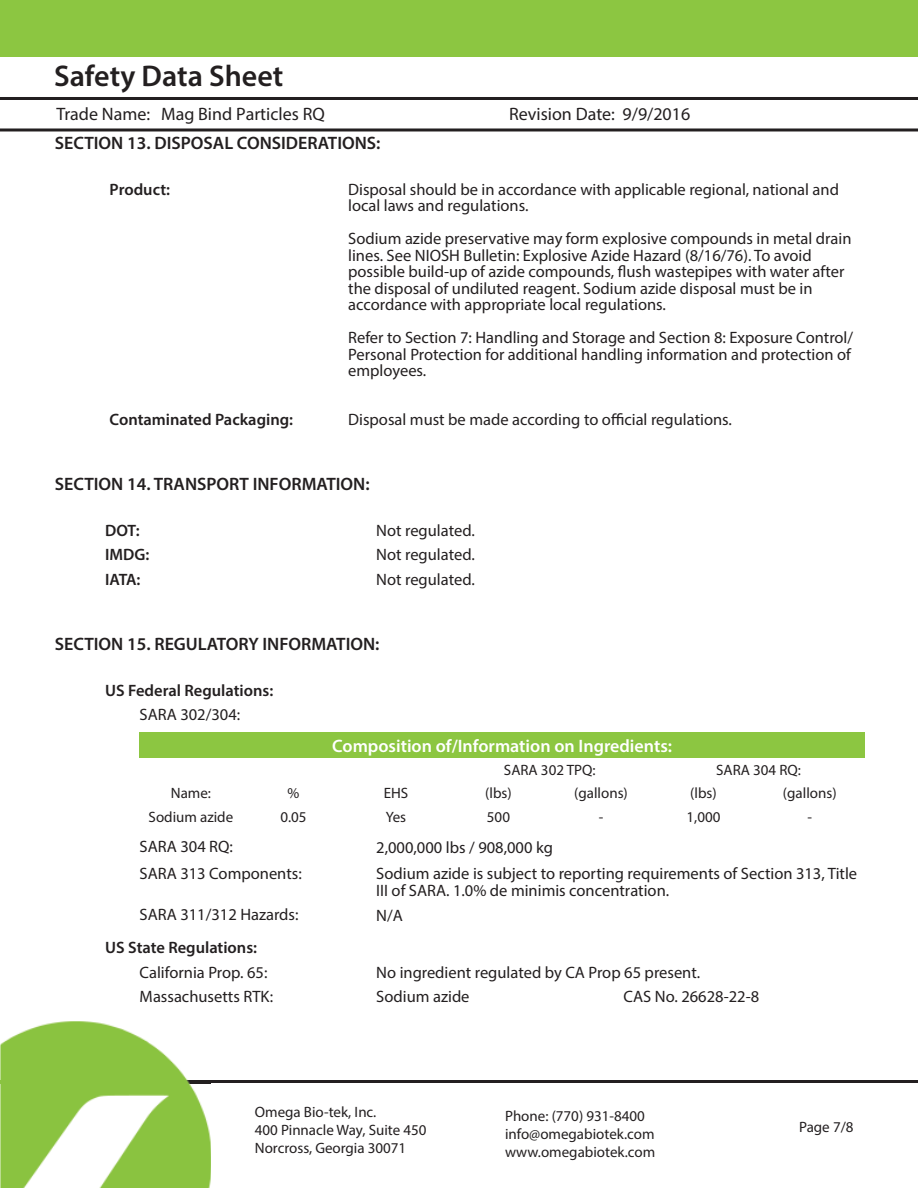
<style>
.page{position:relative;width:918px;height:1188px;background:#fff}
.page>*{position:absolute;margin:0;border:0;box-sizing:border-box;transform-origin:0 0}
.t1{font:600 30px "Myriad Pro";color:#231f20}
.t2{font:600 18px "Myriad Pro";color:#231f20}
.t3{font:18px "Myriad Pro";color:#231f20}
.t4{font:600 18px "Myriad Pro";color:#fff}
.t5{font:16.5px/16.5px "Myriad Pro";color:#231f20}
.t6{font:600 16.5px "Myriad Pro";color:#231f20}
.t7{font:15px/18px "Myriad Pro";color:#231f20}
</style>
<div class="page">
<div style="left:0;top:0;width:918px;height:56px;background:#8cc641"></div>
<hr style="left:0;top:97px;width:918px;height:3px;background:#231f20">
<hr style="left:0;top:128px;width:918px;height:3px;background:#231f20">
<hr style="left:0;top:1080px;width:918px;height:3px;background:#231f20">
<img style="left:0;top:1021px;width:211px;height:167px">
<img style="left:0;top:1080px;width:211px;height:3px">
<div style="left:140px;top:732px;width:725px;height:26px;background:#8cc641"></div>
<h1 class="t1" style="left:54px;top:64px;width:231px">Safety Data Sheet</h1>
<p class="t3" style="left:161px;top:108px;width:165px">Mag Bind Particles RQ</p>
<p class="t3" style="left:56px;top:107px;width:95px">Trade Name:</p>
<p class="t3" style="left:509px;top:107px;width:183px">Revision Date: 9/9/2016</p>
<p class="t2" style="left:55px;top:136px;width:327px">SECTION 13. DISPOSAL CONSIDERATIONS:</p>
<p class="t6" style="left:110px;top:183px;width:62px">Product:</p>
<p class="t5" style="left:348px;top:182px;width:492px">Disposal should be in accordance with applicable regional, national and local laws and regulations.</p>
<p class="t5" style="left:348px;top:231px;width:505px">Sodium azide preservative may form explosive compounds in metal drain lines. See NIOSH Bulletin: Explosive Azide Hazard (8/16/76). To avoid possible build-up of azide compounds, flush wastepipes with water after the disposal of undiluted reagent. Sodium azide disposal must be in accordance with appropriate local regulations.</p>
<p class="t5" style="left:348px;top:330px;width:506px">Refer to Section 7: Handling and Storage and Section 8: Exposure Control/<br>Personal Protection for additional handling information and protection of employees.</p>
<p class="t6" style="left:110px;top:414px;width:185px">Contaminated Packaging:</p>
<p class="t5" style="left:348px;top:413px;width:385px">Disposal must be made according to official regulations.</p>
<p class="t2" style="left:55px;top:477px;width:316px">SECTION 14. TRANSPORT INFORMATION:</p>
<p class="t6" style="left:105px;top:524px;width:36px">DOT:</p>
<p class="t5" style="left:376px;top:523px;width:100px">Not regulated.</p>
<p class="t6" style="left:105px;top:549px;width:46px">IMDG:</p>
<p class="t5" style="left:376px;top:548px;width:100px">Not regulated.</p>
<p class="t6" style="left:105px;top:573px;width:37px">IATA:</p>
<p class="t5" style="left:376px;top:572px;width:100px">Not regulated.</p>
<p class="t2" style="left:55px;top:637px;width:326px">SECTION 15. REGULATORY INFORMATION:</p>
<p class="t6" style="left:105px;top:684px;width:170px">US Federal Regulations:</p>
<p class="t5" style="left:140px;top:708px;width:102px">SARA 302/304:</p>
<p class="t4" style="left:332px;top:739px;width:341px">Composition of/Information on Ingredients:</p>
<p class="t7" style="left:504px;top:762px;width:93px">SARA 302 TPQ:</p>
<p class="t7" style="left:716px;top:762px;width:86px">SARA 304 RQ:</p>
<p class="t7" style="left:171px;top:785px;width:42px">Name:</p>
<p class="t7" style="left:288px;top:785px;width:13px">%</p>
<p class="t7" style="left:384px;top:785px;width:26px">EHS</p>
<p class="t7" style="left:485px;top:785px;width:28px">(lbs)</p>
<p class="t7" style="left:574px;top:785px;width:55px">(gallons)</p>
<p class="t7" style="left:690px;top:785px;width:28px">(lbs)</p>
<p class="t7" style="left:783px;top:785px;width:55px">(gallons)</p>
<p class="t7" style="left:149px;top:809px;width:86px">Sodium azide</p>
<p class="t7" style="left:280px;top:809px;width:28px">0.05</p>
<p class="t7" style="left:386px;top:809px;width:22px">Yes</p>
<p class="t7" style="left:487px;top:809px;width:25px">500</p>
<p class="t7" style="left:599px;top:809px;width:6px">-</p>
<p class="t7" style="left:687px;top:809px;width:35px">1,000</p>
<p class="t7" style="left:808px;top:809px;width:6px">-</p>
<p class="t5" style="left:140px;top:839px;width:95px">SARA 304 RQ:</p>
<p class="t5" style="left:376px;top:841px;width:178px">2,000,000 lbs / 908,000 kg</p>
<p class="t5" style="left:140px;top:866px;width:164px">SARA 313 Components:</p>
<p class="t5" style="left:376px;top:866px;width:482px">Sodium azide is subject to reporting requirements of Section 313, Title<br>III of SARA. 1.0% de minimis concentration.</p>
<p class="t5" style="left:140px;top:907px;width:160px">SARA 311/312 Hazards:</p>
<p class="t5" style="left:376px;top:909px;width:28px">N/A</p>
<p class="t6" style="left:105px;top:941px;width:154px">US State Regulations:</p>
<p class="t5" style="left:140px;top:965px;width:129px">California Prop. 65:</p>
<p class="t5" style="left:376px;top:965px;width:326px">No ingredient regulated by CA Prop 65 present.</p>
<p class="t5" style="left:140px;top:990px;width:135px">Massachusetts RTK:</p>
<p class="t5" style="left:376px;top:990px;width:95px">Sodium azide</p>
<p class="t5" style="left:624px;top:990px;width:137px">CAS No. 26628-22-8</p>
<p class="t7" style="left:255px;top:1104px;width:173px">Omega Bio-tek, Inc.<br>400 Pinnacle Way, Suite 450<br>Norcross, Georgia 30071</p>
<p class="t7" style="left:505px;top:1108px;width:152px">Phone: (770) 931-8400 info@omegabiotek.com www.omegabiotek.com</p>
<p class="t7" style="left:799px;top:1119px;width:56px">Page 7/8</p>
</div>
